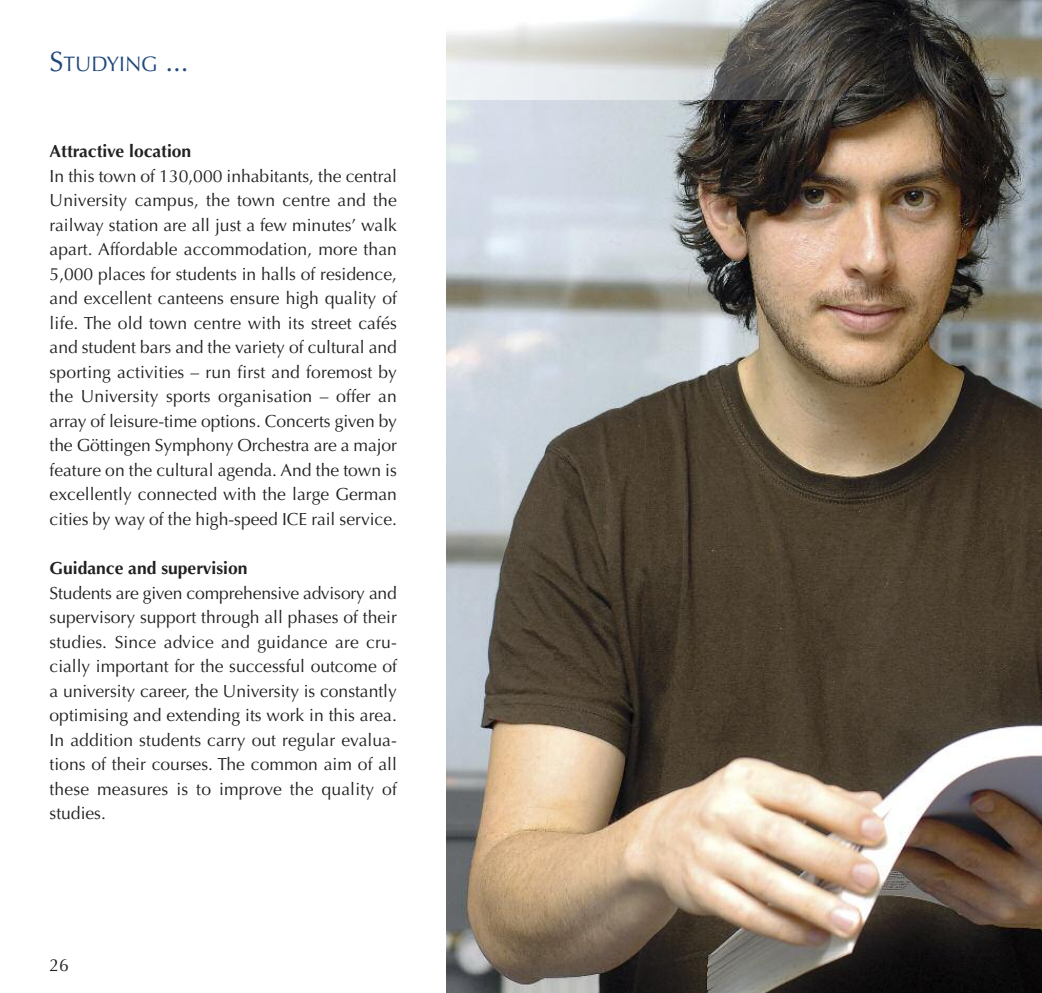
<style>
.page{position:relative;width:1042px;height:993px;background:#fff}
.page>*{position:absolute;margin:0;border:0;box-sizing:border-box;transform-origin:0 0}
.t1{font:21px "Optima LT";color:#20487c}
.t2{font:17.5px/24.5px "Optima LT";color:#222221;text-align:justify}
.t3{font:700 17.5px "Optima LT";color:#222221}
.s1{font-size:28px}
</style>
<div class="page">
<img style="left:446px;top:0;width:596px;height:992px">
<img style="left:446px;top:0;width:422px;height:99px">
<p class="t1" style="left:50px;top:55px;width:141px"><span class="s1">S</span>TUDYING <span class="s1">...</span></p>
<p class="t3" style="left:50px;top:144px;width:143px">Attractive location</p>
<p class="t2" style="left:50px;top:165px;width:349px">In this town of 130,000 inhabitants, the central University campus, the town centre and the railway station are all just a few minutes’ walk apart. Affordable accommodation, more than 5,000 places for students in halls of residence, and excellent canteens ensure high quality of life. The old town centre with its street cafés and student bars and the variety of cultural and sporting activities – run first and foremost by the University sports organisation – offer an array of leisure-time options. Concerts given by the Göttingen Symphony Orchestra are a major feature on the cultural agenda. And the town is excellently connected with the large German cities by way of the high-speed ICE rail service.</p>
<p class="t3" style="left:50px;top:560px;width:199px">Guidance and supervision</p>
<p class="t2" style="left:50px;top:582px;width:349px">Students are given comprehensive advisory and supervisory support through all phases of their studies. Since advice and guidance are cru&shy;cially important for the successful outcome of a university career, the University is constantly optimising and extending its work in this area.<br>In addition students carry out regular evalua&shy;tions of their courses. The common aim of all these measures is to improve the quality of studies.</p>
<p class="t2" style="left:50px;top:954px;width:21px">26</p>
</div>
